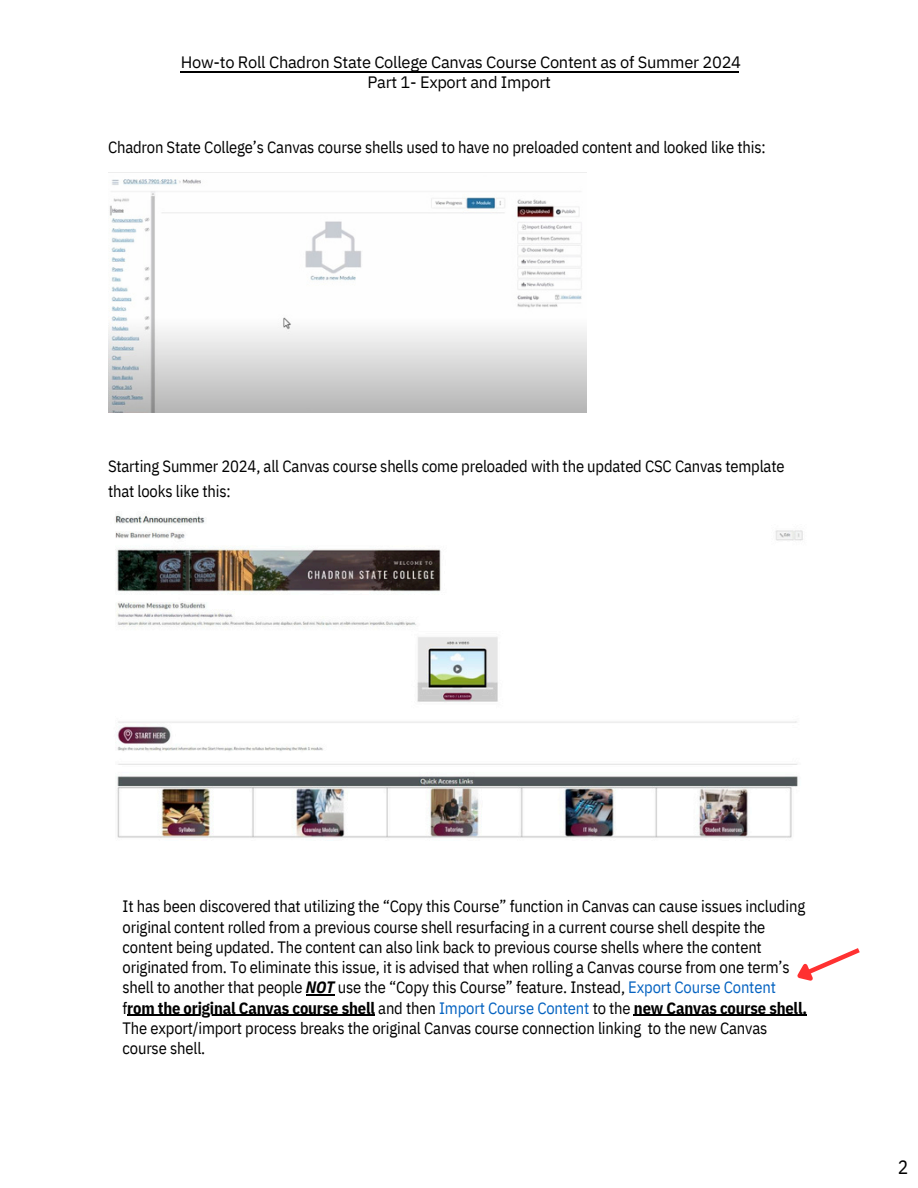
<style>
.page{position:relative;width:918px;height:1188px;background:#fff}
.page>*{position:absolute;margin:0;border:0;box-sizing:border-box;transform-origin:0 0}
.t1{font:19.5px "IBM Plex Sans Cond";color:#000}
.t2{font:16.5px/20.2px "IBM Plex Sans Cond";letter-spacing:-.01em;color:#000}
.t3{font:16.5px/20.2px "IBM Plex Sans";letter-spacing:-.02em;color:#000;text-align:center}
.s1{font-weight:700;font-style:italic}
.s2{color:#0563c1}
.s3{font-weight:700}
</style>
<div class="page">
<hr style="left:180px;top:71px;width:558px;height:1px;background:#000">
<img style="left:108px;top:179px;width:478px;height:234px">
<img style="left:115px;top:515px;width:688px;height:323px">
<svg style="left:306px;top:995px;width:28px;height:1px"></svg>
<hr style="left:127px;top:1015px;width:248px;height:1px;background:#000">
<hr style="left:634px;top:1015px;width:173px;height:1px;background:#000">
<svg style="left:797px;top:948px;width:63px;height:33px"></svg>
<h1 class="t3" style="left:181px;top:52px;width:562px">How-to Roll Chadron State College Canvas Course Content as of Summer 2024<br>Part 1- Export and Import</h1>
<p class="t2" style="left:108px;top:137px;width:659px">Chadron State College’s Canvas course shells used to have no preloaded content and looked like this:</p>
<h1 class="t2" style="left:108px;top:454px;width:678px;line-height:24.8px">Starting Summer 2024, all Canvas course shells come preloaded with the updated CSC Canvas template that looks like this:</h1>
<p class="t2" style="left:123px;top:896px;width:686px">It has been discovered that utilizing the “Copy this Course” function in Canvas can cause issues including original content rolled from a previous course shell resurfacing in a current course shell despite the content being updated. The content can also link back to previous course shells where the content originated from. To eliminate this issue, it is advised that when rolling a Canvas course from one term’s shell to another that people <span class="s1">NOT</span> use the “Copy this Course” feature. Instead, <span class="s2">Export Course Content </span>f<span class="s3">rom the original Canvas course shell</span> and then <span class="s2">Import Course Content</span> to the <span class="s3">new Canvas course shell.</span></p>
<h1 class="t2" style="left:123px;top:1018px;width:646px">The export/import process breaks the original Canvas course connection linking to the new Canvas course shell.</h1>
<p class="t1" style="left:898px;top:1154px;width:12px">2</p>
</div>
